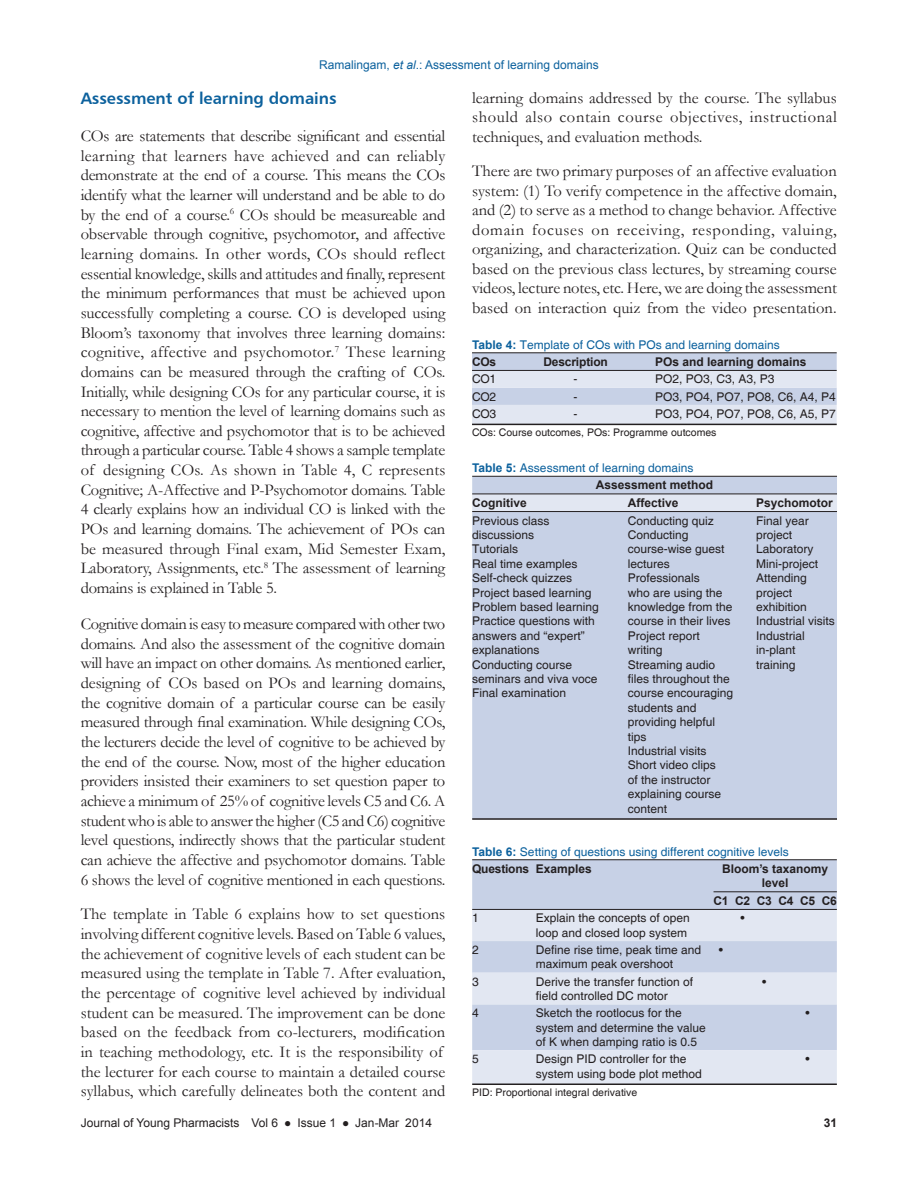
<style>
.page{position:relative;width:918px;height:1188px;background:#fff}
.page>*{position:absolute;margin:0;border:0;box-sizing:border-box;transform-origin:0 0}
.t1{font:16.5px/19.6px "Garamond";color:#231f20;text-align:justify}
.t2{font:16.5px "Humanist 777 BT Bold B";color:#0c619d}
.t3{font:12px/14.4px "Helvetica";color:#231f20}
.t4{font:12px "Helvetica";color:#0c619d}
.t5{font:700 12px/14.4px "Arial";color:#231f20;text-align:center}
.t6{font:12px "Arial";color:#231f20}
.t7{font:12px "Arial";color:#0c619d}
.t8{font:700 12px "Arial";letter-spacing:-.03em;color:#231f20}
.t9{font:10.5px "Helvetica";color:#231f20}
.s1{font-style:italic}
.s2{font-family:"Arial";font-weight:700}
</style>
<div class="page">
<svg style="left:472px;top:353px;width:365px;height:71px;background:#d3daea"></svg>
<hr style="left:472px;top:424px;width:183px;height:1px;background:#231f20">
<hr style="left:655px;top:424px;width:182px;height:1px;background:#231f20">
<hr style="left:472px;top:370px;width:365px;height:1px;background:#231f20">
<hr style="left:472px;top:352px;width:183px;height:1px;background:#231f20">
<hr style="left:655px;top:352px;width:182px;height:1px;background:#231f20">
<div style="left:472px;top:477px;width:365px;height:341px;background:#c7d1e6"></div>
<div style="left:472px;top:495px;width:365px;height:16px;background:#e2e7f2"></div>
<hr style="left:472px;top:818px;width:284px;height:2px;background:#231f20">
<hr style="left:756px;top:818px;width:81px;height:2px;background:#231f20">
<hr style="left:472px;top:511px;width:365px;height:1px;background:#231f20">
<hr style="left:472px;top:476px;width:284px;height:1px;background:#231f20">
<hr style="left:756px;top:476px;width:81px;height:1px;background:#231f20">
<hr style="left:472px;top:494px;width:284px;height:1px;background:#231f20">
<hr style="left:756px;top:494px;width:81px;height:1px;background:#231f20">
<div style="left:472px;top:860px;width:365px;height:49px;background:#c7d1e6"></div>
<svg style="left:472px;top:910px;width:365px;height:174px;background:#d5dcec"></svg>
<hr style="left:472px;top:1084px;width:350px;height:1px;background:#231f20">
<svg style="left:822px;top:1084px;width:15px;height:1px"></svg>
<hr style="left:472px;top:909px;width:365px;height:1px;background:#231f20">
<hr style="left:472px;top:859px;width:350px;height:1px;background:#231f20">
<svg style="left:822px;top:859px;width:15px;height:1px"></svg>
<hr style="left:714px;top:892px;width:108px;height:1px;background:#231f20">
<svg style="left:822px;top:892px;width:15px;height:1px"></svg>
<p class="t7" style="left:319px;top:58px;width:281px">Ramalingam, <span class="s1">et al</span>.: Assessment of learning domains</p>
<p class="t2" style="left:81px;top:88px;width:258px">Assessment of learning domains</p>
<p class="t1" style="left:81px;top:126px;width:366px">COs are statements that describe significant and essential learning that learners have achieved and can reliably demonstrate at the end of a course. This means the COs identify what the learner will understand and be able to do by the end of a course.<sup>6</sup> COs should be measureable and observable through cognitive, psychomotor, and affective learning domains. In other words, COs should reflect essential knowledge, skills and attitudes and finally, represent the minimum performances that must be achieved upon successfully completing a course. CO is developed using Bloom’s taxonomy that involves three learning domains: cognitive, affective and psychomotor.<sup>7</sup> These learning domains can be measured through the crafting of COs.<br>Initially, while designing COs for any particular course, it is necessary to mention the level of learning domains such as cognitive, affective and psychomotor that is to be achieved through a particular course. Table 4 shows a sample template of designing COs. As shown in Table 4, C represents Cognitive; A-Affective and P-Psychomotor domains. Table 4 clearly explains how an individual CO is linked with the POs and learning domains. The achievement of POs can be measured through Final exam, Mid Semester Exam, Laboratory, Assignments, etc.<sup>8</sup> The assessment of learning domains is explained in Table 5.</p>
<p class="t1" style="left:81px;top:614px;width:366px">Cognitive domain is easy to measure compared with other two domains. And also the assessment of the cognitive domain will have an impact on other domains. As mentioned earlier, designing of COs based on POs and learning domains, the cognitive domain of a particular course can be easily measured through final examination. While designing COs, the lecturers decide the level of cognitive to be achieved by the end of the course. Now, most of the higher education providers insisted their examiners to set question paper to achieve a minimum of 25% of cognitive levels C5 and C6. A student who is able to answer the higher (C5 and C6) cognitive level questions, indirectly shows that the particular student can achieve the affective and psychomotor domains. Table 6 shows the level of cognitive mentioned in each questions.</p>
<p class="t1" style="left:81px;top:905px;width:366px;text-align:left">The template in Table 6 explains how to set questions involving different cognitive levels. Based on Table 6 values, the achievement of cognitive levels of each student can be measured using the template in Table 7. After evaluation, the percentage of cognitive level achieved by individual student can be measured. The improvement can be done based on the feedback from co-lecturers, modification in teaching methodology, etc. It is the responsibility of the lecturer for each course to maintain a detailed course syllabus, which carefully delineates both the content and</p>
<p class="t1" style="left:472px;top:88px;width:366px">learning domains addressed by the course. The syllabus should also contain course objectives, instructional techniques, and evaluation methods.</p>
<p class="t1" style="left:472px;top:162px;width:366px">There are two primary purposes of an affective evaluation system: (1) To verify competence in the affective domain, and (2) to serve as a method to change behavior. Affective domain focuses on receiving, responding, valuing, organizing, and characterization. Quiz can be conducted based on the previous class lectures, by streaming course videos, lecture notes, etc. Here, we are doing the assessment based on interaction quiz from the video presentation.</p>
<p class="t4" style="left:472px;top:337px;width:309px"><span class="s2">Table 4:</span> Template of COs with POs and learning domains</p>
<p class="t5" style="left:472px;top:354px;width:25px">COs</p>
<p class="t5" style="left:543px;top:354px;width:66px">Description</p>
<p class="t5" style="left:655px;top:354px;width:153px">POs and learning domains</p>
<p class="t3" style="left:472px;top:372px;width:25px">CO1</p>
<p class="t3" style="left:574px;top:372px;width:5px">-</p>
<p class="t3" style="left:655px;top:372px;width:121px">PO2, PO3, C3, A3, P3</p>
<p class="t3" style="left:472px;top:389px;width:25px">CO2</p>
<p class="t3" style="left:574px;top:389px;width:5px">-</p>
<p class="t3" style="left:655px;top:389px;width:182px">PO3, PO4, PO7, PO8, C6, A4, P4</p>
<p class="t3" style="left:472px;top:406px;width:25px">CO3</p>
<p class="t3" style="left:574px;top:406px;width:5px">-</p>
<p class="t3" style="left:655px;top:406px;width:182px">PO3, PO4, PO7, PO8, C6, A5, P7</p>
<p class="t9" style="left:472px;top:427px;width:246px">COs: Course outcomes, POs: Programme outcomes</p>
<p class="t4" style="left:472px;top:461px;width:223px"><span class="s2">Table 5:</span> Assessment of learning domains</p>
<p class="t5" style="left:596px;top:478px;width:119px">Assessment method</p>
<p class="t5" style="left:472px;top:496px;width:56px">Cognitive</p>
<p class="t5" style="left:628px;top:496px;width:52px">Affective</p>
<p class="t5" style="left:756px;top:496px;width:78px">Psychomotor</p>
<p class="t3" style="left:472px;top:513px;width:128px">Previous class discussions<br>Tutorials<br>Real time examples<br>Self-check quizzes<br>Project based learning<br>Problem based learning<br>Practice questions with answers and “expert” explanations<br>Conducting course seminars and viva voce<br>Final examination</p>
<p class="t3" style="left:628px;top:513px;width:107px">Conducting quiz<br>Conducting course-wise guest lectures<br>Professionals<br>who are using the knowledge from the course in their lives<br>Project report writing<br>Streaming audio files throughout the course encouraging students and providing helpful tips<br>Industrial visits<br>Short video clips<br>of the instructor explaining course content</p>
<p class="t3" style="left:756px;top:513px;width:80px">Final year project<br>Laboratory<br>Mini-project<br>Attending project exhibition<br>Industrial visits<br>Industrial in-plant training</p>
<p class="t4" style="left:472px;top:844px;width:318px"><span class="s2">Table 6:</span> Setting of questions using different cognitive levels</p>
<p class="t5" style="left:472px;top:861px;width:121px">Questions Examples</p>
<p class="t5" style="left:722px;top:861px;width:108px">Bloom’s taxanomy level</p>
<p class="t8" style="left:714px;top:894px;width:125px">C1 C2 C3 C4 C5 C6</p>
<p class="t3" style="left:472px;top:911px;width:8px">1</p>
<p class="t3" style="left:536px;top:911px;width:156px">Explain the concepts of open loop and closed loop system</p>
<p class="t3" style="left:741px;top:911px;width:6px">•</p>
<p class="t3" style="left:472px;top:943px;width:8px">2</p>
<p class="t3" style="left:536px;top:943px;width:167px">Define rise time, peak time and maximum peak overshoot</p>
<p class="t3" style="left:719px;top:943px;width:6px">•</p>
<p class="t3" style="left:472px;top:974px;width:8px">3</p>
<p class="t3" style="left:536px;top:974px;width:159px">Derive the transfer function of field controlled DC motor</p>
<p class="t3" style="left:762px;top:974px;width:6px">•</p>
<p class="t3" style="left:472px;top:1006px;width:8px">4</p>
<p class="t3" style="left:536px;top:1006px;width:172px">Sketch the rootlocus for the system and determine the value of K when damping ratio is 0.5</p>
<p class="t3" style="left:806px;top:1006px;width:6px">•</p>
<p class="t3" style="left:472px;top:1052px;width:8px">5</p>
<p class="t3" style="left:536px;top:1052px;width:168px">Design PID controller for the system using bode plot method</p>
<p class="t3" style="left:806px;top:1052px;width:6px">•</p>
<p class="t9" style="left:472px;top:1086px;width:167px">PID: Proportional integral derivative</p>
<p class="t6" style="left:81px;top:1116px;width:353px">Journal of Young Pharmacists Vol 6 ● Issue 1 ● Jan-Mar 2014</p>
<p class="t5" style="left:824px;top:1115px;width:15px">31</p>
</div>
